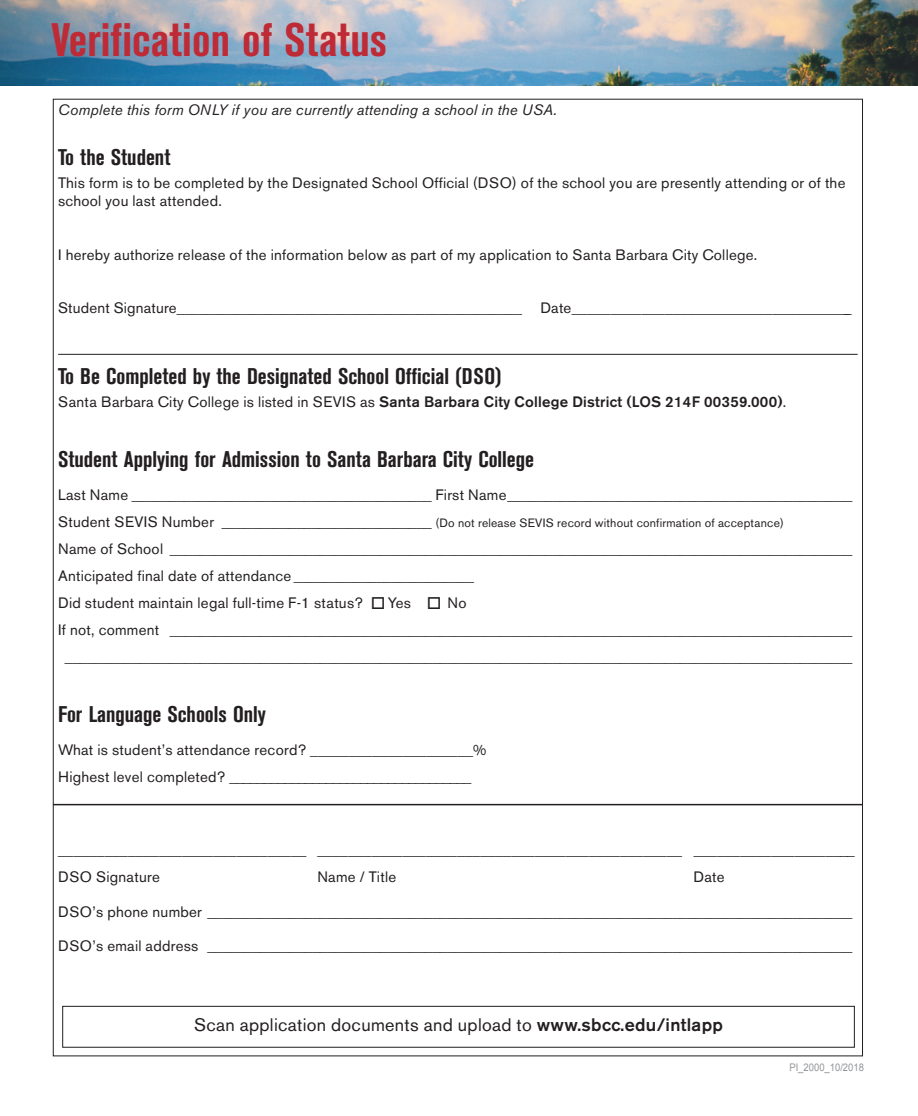
<style>
.page{position:relative;width:918px;height:1116px;background:#fff}
.page>*{position:absolute;margin:0;border:0;box-sizing:border-box;transform-origin:0 0}
.t1{font:700 condensed 46.5px "Akzidenz Grotesk BE";letter-spacing:.005em;color:#be2b36}
.t2{font:700 condensed 22.5px "Akzidenz Grotesk BE";color:#231f20}
.t3{font:18px "Akzidenz Grotesk BE";letter-spacing:.015em;color:#231f20}
.t4{font:15px/27px "Akzidenz Grotesk BE";letter-spacing:.015em;color:#231f20}
.t5{font:500 15px "Akzidenz Grotesk BE";letter-spacing:.015em;color:#231f20}
.t6{font:italic 15px "Akzidenz Grotesk BE";letter-spacing:.01em;color:#231f20}
.t7{font:12px "Akzidenz Grotesk BE";letter-spacing:.02em;color:#231f20}
.t8{font:10.5px "Arial";color:#939598;scale:.9 1}
.s1{font-weight:400}
.s2{font-size:15px}
.s3{font-weight:500}
</style>
<div class="page">
<hr style="left:58px;top:354px;width:800px;height:1px;background:#231f20">
<img style="left:0;top:0;width:918px;height:85px">
<div style="left:62px;top:1006px;width:793px;height:42px;border:1px solid #231f20"></div>
<hr style="left:53px;top:804px;width:809px;height:1px;background:#231f20">
<h1 class="t1" style="left:51px;top:23px;width:338px">Verification of Status</h1>
<p class="t6" style="left:58px;top:104px;width:500px">Complete this form ONLY if you are currently attending a school in the USA.</p>
<h2 class="t2" style="left:58px;top:149px;width:114px">To the Student</h2>
<p class="t4" style="left:58px;top:175px;width:789px;line-height:18px">This form is to be completed by the Designated School Official (DSO) of the school you are presently attending or of the school you last attended.</p>
<p class="t4" style="left:58px;top:242px;width:701px">I hereby authorize release of the information below as part of my application to Santa Barbara City College.</p>
<p class="t4" style="left:58px;top:296px;width:795px">Student Signature______________________________________________ Date_____________________________________</p>
<h2 class="t2" style="left:58px;top:368px;width:445px">To Be Completed by the Designated School Official (DSO)</h2>
<p class="t5" style="left:58px;top:396px;width:730px"><span class="s1">Santa Barbara City College is listed in SEVIS as</span> Santa Barbara City College District (LOS 214F 00359.000)<span class="s1">.</span></p>
<h2 class="t2" style="left:58px;top:451px;width:478px">Student Applying for Admission to Santa Barbara City College</h2>
<p class="t4" style="left:58px;top:483px;width:796px">Last Name ________________________________________ First Name______________________________________________</p>
<p class="t7" style="left:58px;top:518px;width:727px"><span class="s2">Student SEVIS Number ____________________________</span> (Do not release SEVIS record without confirmation of acceptance)</p>
<p class="t4" style="left:58px;top:537px;width:796px">Name of School ___________________________________________________________________________________________</p>
<p class="t4" style="left:58px;top:564px;width:417px">Anticipated final date of attendance ________________________</p>
<p class="t4" style="left:58px;top:591px;width:410px">Did student maintain legal full-time F-1 status? □Yes □ No</p>
<p class="t4" style="left:58px;top:618px;width:796px">If not, comment ___________________________________________________________________________________________</p>
<p class="t4" style="left:65px;top:645px;width:789px">_________________________________________________________________________________________________________</p>
<h2 class="t2" style="left:58px;top:706px;width:209px">For Language Schools Only</h2>
<p class="t4" style="left:58px;top:738px;width:430px">What is student’s attendance record? _____________________%<br>Highest level completed? ___________________________________</p>
<p class="t4" style="left:58px;top:838px;width:798px">________________________________ _______________________________________________ _____________________<br>DSO Signature</p>
<p class="t4" style="left:317px;top:865px;width:80px">Name / Title</p>
<p class="t4" style="left:694px;top:865px;width:33px">Date</p>
<p class="t4" style="left:58px;top:899px;width:796px">DSO’s phone number ______________________________________________________________________________________</p>
<p class="t4" style="left:58px;top:934px;width:796px">DSO’s email address ______________________________________________________________________________________</p>
<p class="t3" style="left:194px;top:1018px;width:530px">Scan application documents and upload to <span class="s3">www.sbcc.edu/intlapp</span></p>
<p class="t8" style="left:789px;top:1061px;width:84px">PI_2000_10/2018</p>
</div>
